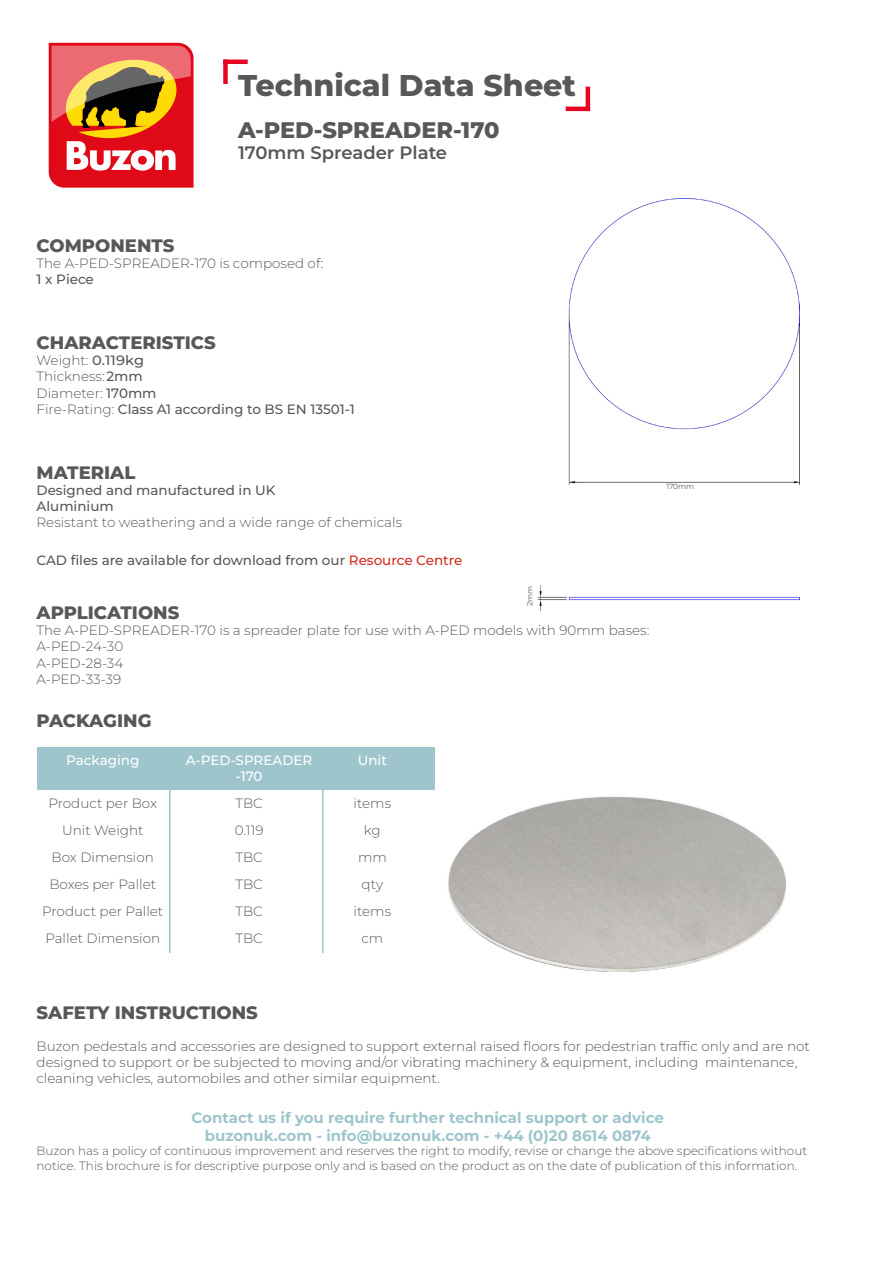
<style>
.page{position:relative;width:893px;height:1263px;background:#fff}
.page>*{position:absolute;margin:0;border:0;box-sizing:border-box;transform-origin:0 0}
.t1{font:800 30px "Montserrat";color:#585856}
.t2{font:800 22.5px "Montserrat";color:#585856}
.t3{font:800 18px "Montserrat";color:#585856}
.t4{font:600 18px "Montserrat";color:#585856}
.t5{font:700 15px/18px "Montserrat";color:#9ec5cc;text-align:center}
.t6{font:300 13.5px/27px "Montserrat";color:#585856}
.t7{font:500 13.5px/16.2px "Montserrat";color:#585856}
.t8{font:500 13.5px/16.2px "Montserrat";color:#585856;scale:1.08 1}
.t9{font:500 13.5px/16.2px "Montserrat";color:#fff;text-align:center}
.t10{font:300 12px/14.4px "Montserrat";color:#585856}
.t11{font:7.5px "Montserrat";color:#585856}
.s1{font-weight:300}
.s2{color:#d22d1f}
</style>
<div class="page">
<svg style="left:49px;top:43px;width:145px;height:145px;background:#cf5742"></svg>
<div style="left:223px;top:60px;width:5px;height:24px;background:#e40521"></div>
<hr style="left:223px;top:60px;width:25px;height:4px;background:#e40521">
<hr style="left:586px;top:87px;width:4px;height:24px;background:#e40521">
<hr style="left:566px;top:107px;width:24px;height:4px;background:#e40521">
<hr style="left:169px;top:780px;width:2px;height:173px;background:#9ec5cc">
<hr style="left:322px;top:773px;width:2px;height:180px;background:#9ec5cc">
<div style="left:37px;top:747px;width:397px;height:43px;background:#9ec5cc"></div>
<img style="left:448px;top:797px;width:337px;height:174px">
<img style="left:537px;top:199px;width:262px;height:411px">
<h1 class="t1" style="left:238px;top:65px;width:339px">Technical Data Sheet</h1>
<h2 class="t2" style="left:238px;top:115px;width:263px">A-PED-SPREADER-170</h2>
<h3 class="t4" style="left:238px;top:141px;width:211px">170mm Spreader Plate</h3>
<h3 class="t3" style="left:37px;top:233px;width:140px">COMPONENTS</h3>
<p class="t6" style="left:37px;top:249px;width:288px">The A-PED-SPREADER-170 is composed of:</p>
<p class="t7" style="left:37px;top:271px;width:59px">1 x Piece</p>
<h3 class="t3" style="left:37px;top:331px;width:181px">CHARACTERISTICS</h3>
<p class="t8" style="left:37px;top:352px;width:296px"><span class="s1">Weight:</span> 0.119kg<br><span class="s1">Thickness:</span> 2mm<br><span class="s1">Diameter:</span> 170mm<br><span class="s1">Fire-Rating:</span> Class A1 according to BS EN 13501-1</p>
<h3 class="t3" style="left:37px;top:460px;width:100px">MATERIAL</h3>
<p class="t7" style="left:37px;top:481px;width:241px">Designed and manufactured in UK<br>Aluminium</p>
<p class="t6" style="left:37px;top:508px;width:367px">Resistant to weathering and a wide range of chemicals</p>
<p class="t7" style="left:37px;top:552px;width:427px">CAD files are available for download from our <span class="s2">Resource Centre</span></p>
<p class="t11" style="left:525px;top:606px;width:22px;rotate:-90deg">2mm</p>
<h3 class="t3" style="left:37px;top:601px;width:144px">APPLICATIONS</h3>
<p class="t6" style="left:37px;top:622px;width:614px;line-height:16.2px">The A-PED-SPREADER-170 is a spreader plate for use with A-PED models with 90mm bases:<br>A-PED-24-30<br>A-PED-28-34<br>A-PED-33-39</p>
<h3 class="t3" style="left:37px;top:709px;width:116px">PACKAGING</h3>
<p class="t9" style="left:66px;top:751px;width:75px">Packaging</p>
<p class="t9" style="left:186px;top:751px;width:128px">A-PED-SPREADER -170</p>
<p class="t9" style="left:358px;top:751px;width:31px">Unit</p>
<p class="t6" style="left:42px;top:789px;width:123px;text-align:center">Product per Box<br>Unit Weight<br>Box Dimension<br>Boxes per Pallet<br>Product per Pallet<br>Pallet Dimension</p>
<p class="t6" style="left:235px;top:789px;width:30px;text-align:justify">TBC 0.119<br>TBC TBC TBC TBC</p>
<p class="t6" style="left:354px;top:789px;width:39px;text-align:center">items kg mm qty items cm</p>
<p class="t11" style="left:666px;top:481px;width:29px">170mm</p>
<h3 class="t3" style="left:37px;top:1000px;width:223px">SAFETY INSTRUCTIONS</h3>
<p class="t6" style="left:37px;top:1038px;width:775px;line-height:16.2px">Buzon pedestals and accessories are designed to support external raised floors for pedestrian traffic only and are not designed to support or be subjected to moving and/or vibrating machinery &amp; equipment, including maintenance, cleaning vehicles, automobiles and other similar equipment.</p>
<p class="t5" style="left:191px;top:1108px;width:474px">Contact us if you require further technical support or advice buzonuk.com - info@buzonuk.com - +44 (0)20 8614 0874</p>
<p class="t10" style="left:37px;top:1144px;width:772px">Buzon has a policy of continuous improvement and reserves the right to modify, revise or change the above specifications without notice. This brochure is for descriptive purpose only and is based on the product as on the date of publication of this information.</p>
</div>
